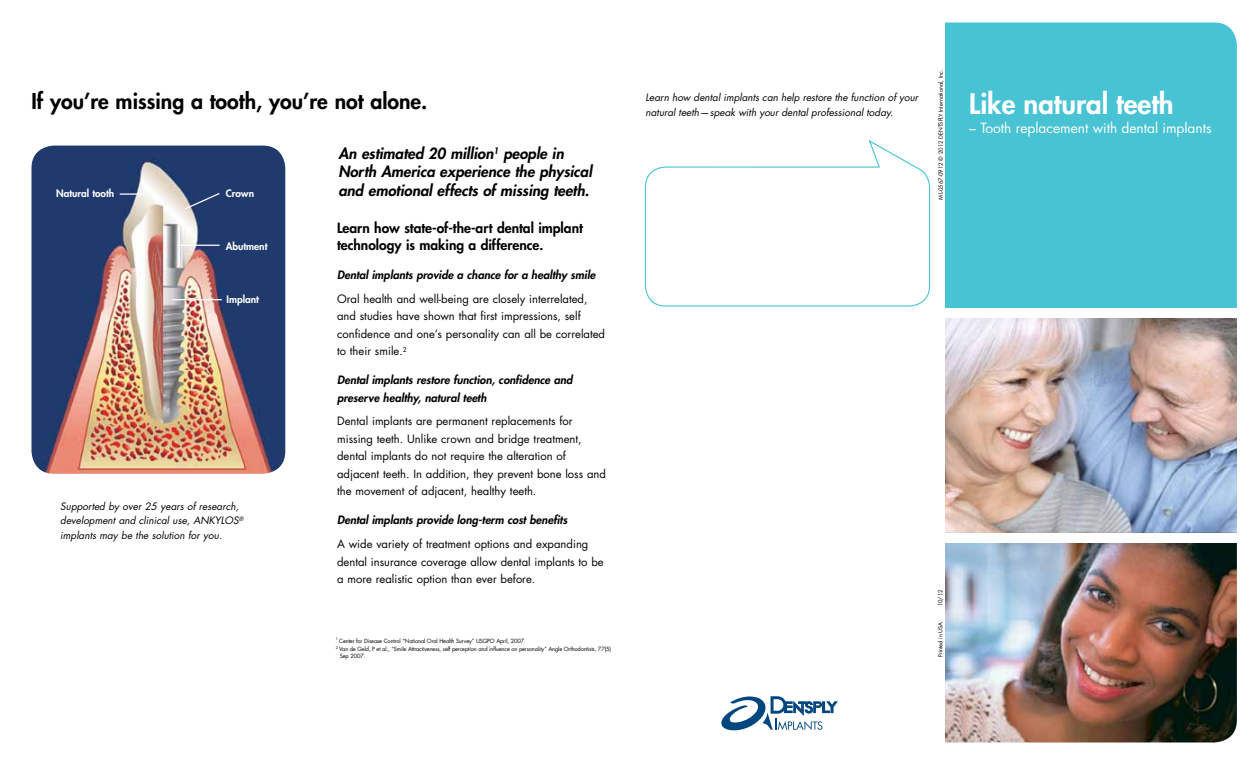
<style>
.page{position:relative;width:1260px;height:765px;background:#fff}
.page>*{position:absolute;margin:0;border:0;box-sizing:border-box;transform-origin:0 0}
.t1{font:800 27.5px "Futura Std";color:#fff}
.t2{font:800 21.25px "Futura";color:#000}
.t3{font:italic 800 15px/18.8px "Futura";color:#000}
.t4{font:800 13.75px/17.5px "Futura";color:#000}
.t5{font:13.75px "Futura Std";color:#fff}
.t6{font:11.25px/17.5px "Futura";color:#000}
.t7{font:italic 800 11.25px/17.5px "Futura";color:#000}
.t8{font:italic 10px/15px "Futura Std";color:#000}
.t9{font:italic 10px/14.4px "Futura";color:#000}
.t10{font:800 10px "Futura Std";color:#fff}
.t11{font:5.62px/8.5px "Futura";letter-spacing:-.02em;color:#000}
.t12{font:5.62px "Futura Std";color:#000}
</style>
<div class="page">
<img style="left:945px;top:318px;width:292px;height:424px">
<img style="left:32px;top:146px;width:253px;height:328px">
<div style="left:945px;top:22px;width:292px;height:286px;background:#47c3d3"></div>
<hr style="left:120px;top:193px;width:28px;height:2px;background:#fff">
<svg style="left:183px;top:192px;width:38px;height:19px"></svg>
<hr style="left:177px;top:245px;width:43px;height:1px;background:#fff">
<hr style="left:172px;top:299px;width:50px;height:1px;background:#fff">
<svg style="left:721px;top:696px;width:117px;height:34px"></svg>
<svg style="left:868px;top:140px;width:47px;height:26px"></svg>
<svg style="left:644px;top:166px;width:287px;height:141px"></svg>
<div style="left:941px;top:533px;width:300px;height:9px;background:#fff"></div>
<h2 class="t2" style="left:32px;top:88px;width:397px">If you’re missing a tooth, you’re not alone.</h2>
<h3 class="t3" style="left:338px;top:144px;width:255px">An estimated 20 million<sup>1</sup> people in<br>North America experience the physical</h3>
<p class="t10" style="left:226px;top:187px;width:30px">Crown</p>
<h3 class="t3" style="left:338px;top:181px;width:252px">and emotional effects of missing teeth.</h3>
<p class="t10" style="left:56px;top:187px;width:60px">Natural tooth</p>
<p class="t10" style="left:226px;top:240px;width:43px">Abutment</p>
<p class="t10" style="left:227px;top:293px;width:34px">Implant</p>
<p class="t9" style="left:60px;top:499px;width:185px">Supported by over 25 years of research, development and clinical use, ANKYLOS<sup>® </sup>implants may be the solution for you.</p>
<p class="t4" style="left:337px;top:219px;width:247px">Learn how state-of-the-art dental implant technology is making a difference.</p>
<p class="t7" style="left:337px;top:266px;width:260px">Dental implants provide a chance for a healthy smile</p>
<p class="t6" style="left:337px;top:290px;width:269px">Oral health and well-being are closely interrelated, and studies have shown that first impressions, self confidence and one’s personality can all be correlated to their smile.<sup>2</sup></p>
<p class="t7" style="left:337px;top:371px;width:237px">Dental implants restore function, confidence and preserve healthy, natural teeth</p>
<p class="t6" style="left:337px;top:413px;width:270px">Dental implants are permanent replacements for missing teeth. Unlike crown and bridge treatment, dental implants do not require the alteration of adjacent teeth. In addition, they prevent bone loss and the movement of adjacent, healthy teeth.</p>
<p class="t7" style="left:337px;top:511px;width:232px">Dental implants provide long-term cost benefits</p>
<p class="t6" style="left:337px;top:535px;width:268px">A wide variety of treatment options and expanding dental insurance coverage allow dental implants to be a more realistic option than ever before.</p>
<p class="t11" style="left:336px;top:636px;width:277px"><sup>1</sup> Center for Disease Control “National Oral Health Survey” USGPO April, 2007<br><sup>2</sup> Van de Geld, P et al., “Smile Attractiveness, self perception and influence on personality” Angle Orthodontists, 77(5)</p>
<p class="t11" style="left:340px;top:652px;width:27px">Sep 2007.</p>
<p class="t8" style="left:646px;top:90px;width:274px">Learn how dental implants can help restore the function of your natural teeth—speak with your dental professional today.</p>
<p class="t12" style="left:937px;top:200px;width:132px;rotate:-90deg">ML-0567-0912 © 2012 DENTSPLY International, Inc.</p>
<h1 class="t1" style="left:969px;top:86px;width:206px">Like natural teeth</h1>
<p class="t5" style="left:969px;top:119px;width:244px">– Tooth replacement with dental implants</p>
<p class="t12" style="left:937px;top:606px;width:19px;rotate:-90deg">10/12</p>
<p class="t12" style="left:937px;top:657px;width:37px;rotate:-90deg">Printed in USA</p>
</div>
